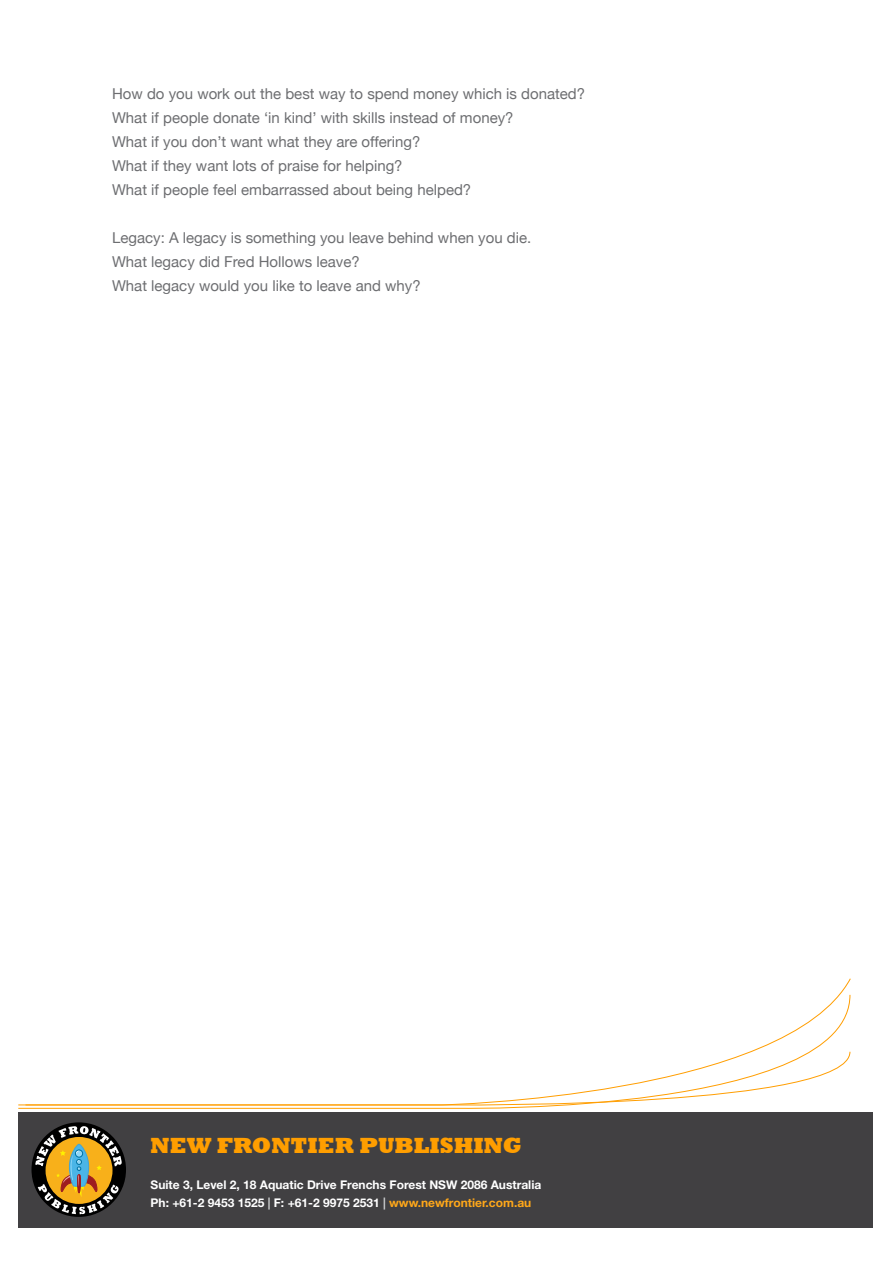
<style>
.page{position:relative;width:893px;height:1263px;background:#fff}
.page>*{position:absolute;margin:0;border:0;box-sizing:border-box;transform-origin:0 0}
.t1{font:800 22.5px "Rockwell";color:#ff9e00}
.t2{font:15px/24px "Helvetica Neue";color:#6d6e71}
.t3{font:700 12px/18px "Helvetica Neue";color:#fff}
.s1{color:#d1d3d4}
.s2{color:#ffa81a}
</style>
<div class="page">
<div style="left:18px;top:1112px;width:855px;height:115px;background:#414042"></div>
<svg style="left:18px;top:994px;width:832px;height:115px"></svg>
<svg style="left:25px;top:1051px;width:825px;height:56px"></svg>
<div style="left:32px;top:1122px;width:94px;height:95px;background:#000;border-radius:50%"></div>
<svg style="left:35px;top:1126px;width:87px;height:88px"></svg>
<p class="t2" style="left:112px;top:82px;width:475px">How do you work out the best way to spend money which is donated?<br>What if people donate ‘in kind’ with skills instead of money?<br>What if you don’t want what they are offering?<br>What if they want lots of praise for helping?<br>What if people feel embarrassed about being helped?</p>
<p class="t2" style="left:112px;top:226px;width:421px">Legacy: A legacy is something you leave behind when you die.<br>What legacy did Fred Hollows leave?<br>What legacy would you like to leave and why?</p>
<h1 class="t1" style="left:151px;top:1133px;width:373px">NEW FRONTIER PUBLISHING</h1>
<p class="t3" style="left:151px;top:1176px;width:392px">Suite 3, Level 2, 18 Aquatic Drive Frenchs Forest NSW 2086 Australia<br>Ph: +61-2 9453 1525 <span class="s1">|</span> F: +61-2 9975 2531 <span class="s1">|</span> <span class="s2">www.newfrontier.com.au</span></p>
</div>
